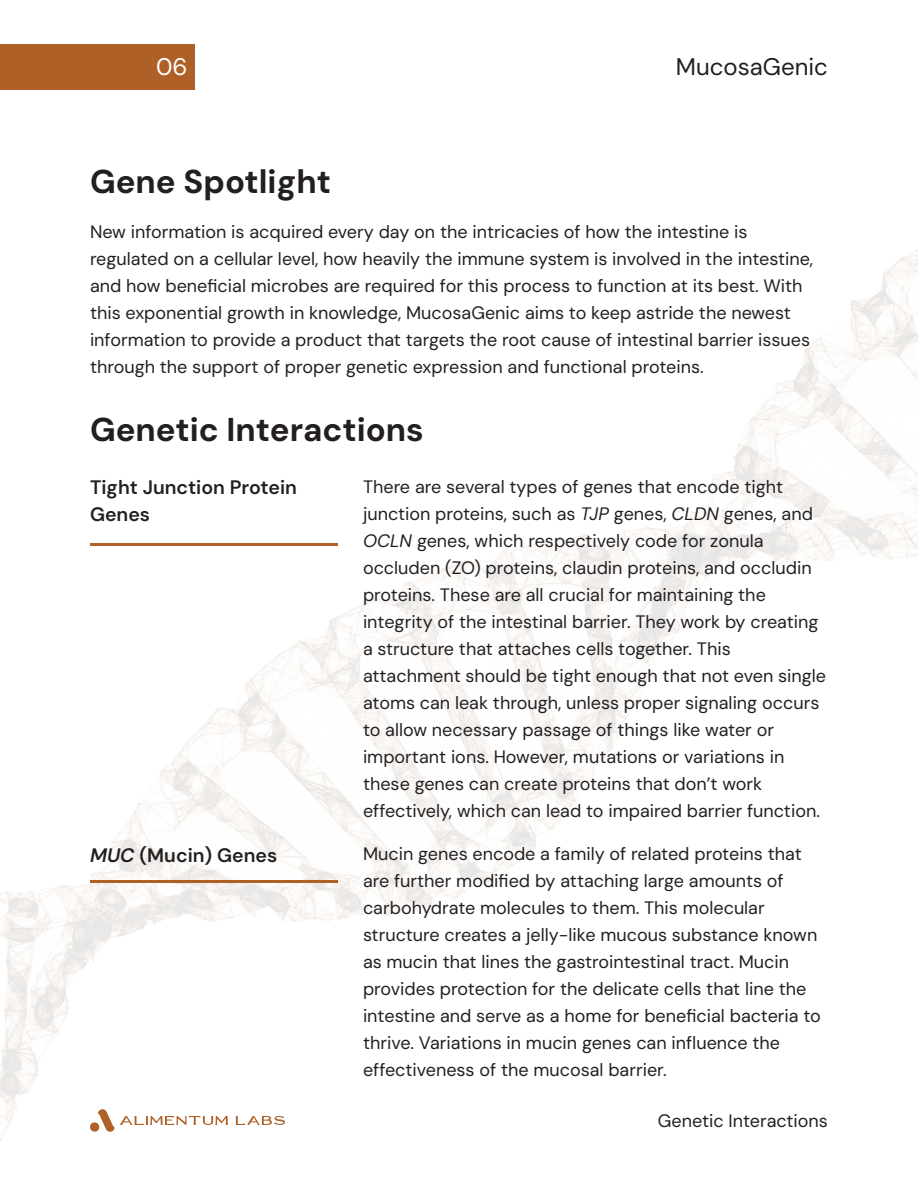
<style>
.page{position:relative;width:918px;height:1188px;background:#fff}
.page>*{position:absolute;margin:0;border:0;box-sizing:border-box;transform-origin:0 0}
.t1{font:700 33px "DM Sans";color:#231f20}
.t2{font:24px "DM Sans";color:#231f20}
.t3{font:24px "DM Sans";color:#fff}
.t4{font:600 19.5px/27px "DM Sans";color:#231f20}
.t5{font:18px/27px "DM Sans";color:#231f20}
.s1{font-style:italic}
</style>
<div class="page">
<hr style="left:0;top:45px;width:918px;height:1px;background:#7ec241">
<hr style="left:0;top:90px;width:918px;height:1px;background:#7ec241">
<hr style="left:0;top:1143px;width:918px;height:1px;background:#7ec241">
<hr style="left:90px;top:0;width:1px;height:1188px;background:#7ec241">
<hr style="left:828px;top:0;width:1px;height:1188px;background:#7ec241">
<hr style="left:363px;top:0;width:1px;height:1188px;background:#7ec241">
<hr style="left:337px;top:0;width:1px;height:1188px;background:#7ec241">
<img style="left:0;top:249px;width:918px;height:893px">
<div style="left:0;top:45px;width:195px;height:45px;background:#ae6026"></div>
<svg style="left:89px;top:1109px;width:196px;height:23px"></svg>
<hr style="left:90px;top:880px;width:248px;height:3px;background:#ae6026">
<hr style="left:90px;top:543px;width:248px;height:3px;background:#ae6026">
<h2 class="t3" style="left:156px;top:51px;width:33px">06</h2>
<h2 class="t2" style="left:676px;top:51px;width:154px">MucosaGenic</h2>
<h1 class="t1" style="left:90px;top:161px;width:243px">Gene Spotlight</h1>
<p class="t5" style="left:90px;top:218px;width:725px">New information is acquired every day on the intricacies of how the intestine is regulated on a cellular level, how heavily the immune system is involved in the intestine, and how beneficial microbes are required for this process to function at its best. With this exponential growth in knowledge, MucosaGenic aims to keep astride the newest information to provide a product that targets the root cause of intestinal barrier issues through the support of proper genetic expression and functional proteins.</p>
<h1 class="t1" style="left:90px;top:408px;width:335px">Genetic Interactions</h1>
<p class="t4" style="left:90px;top:474px;width:208px">Tight Junction Protein<br>Genes</p>
<p class="t4" style="left:90px;top:841px;width:189px"><span class="s1">MUC</span> (Mucin) Genes</p>
<p class="t5" style="left:363px;top:473px;width:465px">There are several types of genes that encode tight junction proteins, such as <span class="s1">TJP</span> genes, <span class="s1">CLDN</span> genes, and <span class="s1">OCLN</span> genes, which respectively code for zonula occluden (ZO) proteins, claudin proteins, and occludin proteins. These are all crucial for maintaining the integrity of the intestinal barrier. They work by creating a structure that attaches cells together. This attachment should be tight enough that not even single atoms can leak through, unless proper signaling occurs to allow necessary passage of things like water or important ions. However, mutations or variations in these genes can create proteins that don’t work effectively, which can lead to impaired barrier function.</p>
<p class="t5" style="left:363px;top:841px;width:459px">Mucin genes encode a family of related proteins that are further modified by attaching large amounts of carbohydrate molecules to them. This molecular structure creates a jelly-like mucous substance known as mucin that lines the gastrointestinal tract. Mucin provides protection for the delicate cells that line the intestine and serve as a home for beneficial bacteria to thrive. Variations in mucin genes can influence the effectiveness of the mucosal barrier.</p>
<p class="t5" style="left:658px;top:1107px;width:172px">Genetic Interactions</p>
</div>
